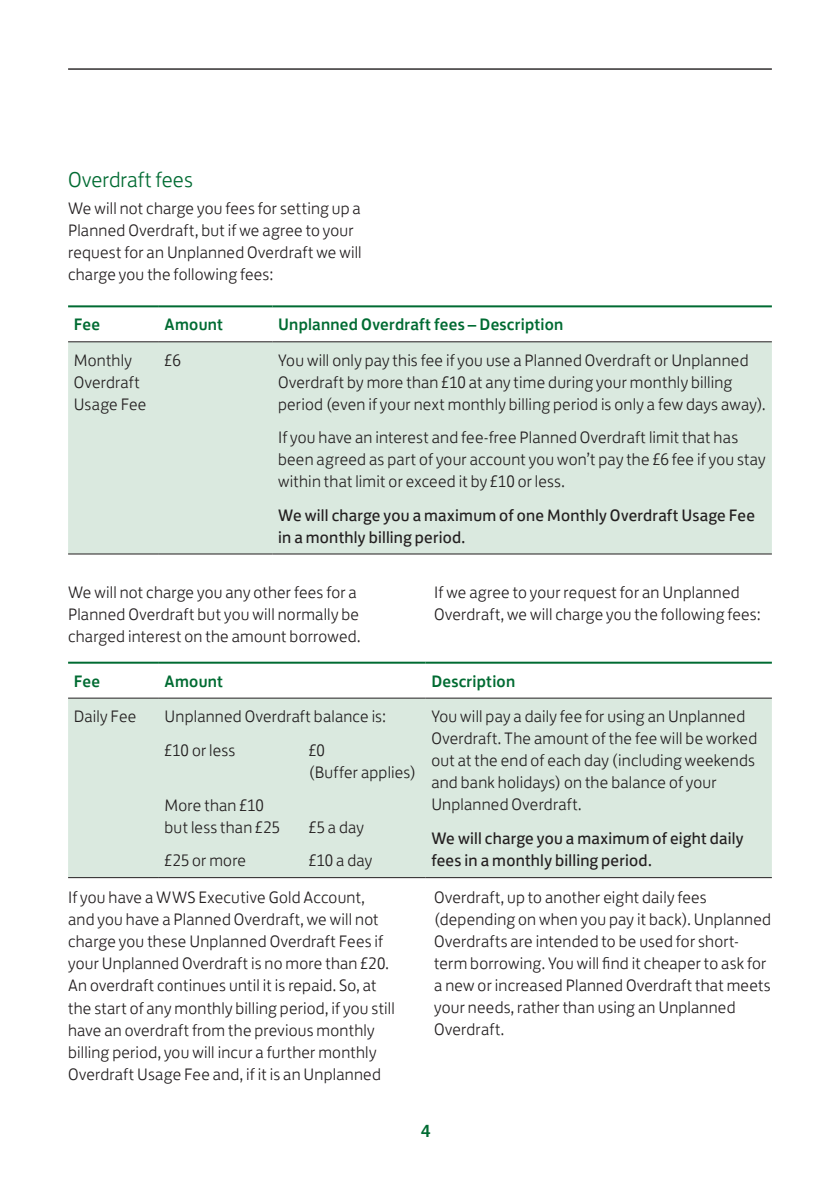
<style>
.page{position:relative;width:840px;height:1191px;background:#fff}
.page>*{position:absolute;margin:0;border:0;box-sizing:border-box;transform-origin:0 0}
.t1{font:300 22px "Lloyds Bank Jack";color:#006b32}
.t2{font:500 18px "Lloyds Bank Jack";color:#006b32}
.t3{font:300 17px/22px "Lloyds Bank Jack";letter-spacing:.015em;color:#231f20}
.t4{font:17px/22px "Lloyds Bank Jack";letter-spacing:.01em;color:#231f20}
.t5{font:500 17px "Lloyds Bank Jack";letter-spacing:.015em;color:#006b32}
</style>
<div class="page">
<div style="left:68px;top:698px;width:703px;height:179px;background:#dae9df"></div>
<hr style="left:68px;top:661px;width:91px;height:2px;background:#006b32">
<hr style="left:159px;top:661px;width:266px;height:2px;background:#006b32">
<hr style="left:425px;top:661px;width:346px;height:2px;background:#006b32">
<hr style="left:68px;top:697px;width:91px;height:1px;background:#231f20">
<hr style="left:159px;top:697px;width:266px;height:1px;background:#231f20">
<hr style="left:425px;top:697px;width:346px;height:1px;background:#231f20">
<hr style="left:68px;top:877px;width:91px;height:1px;background:#231f20">
<hr style="left:159px;top:877px;width:266px;height:1px;background:#231f20">
<hr style="left:425px;top:877px;width:346px;height:1px;background:#231f20">
<div style="left:68px;top:342px;width:703px;height:211px;background:#dae9df"></div>
<hr style="left:68px;top:341px;width:91px;height:1px;background:#231f20">
<hr style="left:159px;top:341px;width:113px;height:1px;background:#231f20">
<hr style="left:272px;top:341px;width:499px;height:1px;background:#231f20">
<hr style="left:68px;top:553px;width:91px;height:1px;background:#231f20">
<hr style="left:159px;top:553px;width:113px;height:1px;background:#231f20">
<hr style="left:272px;top:553px;width:499px;height:1px;background:#231f20">
<hr style="left:68px;top:305px;width:91px;height:2px;background:#006b32">
<hr style="left:159px;top:305px;width:113px;height:2px;background:#006b32">
<hr style="left:272px;top:305px;width:499px;height:2px;background:#006b32">
<hr style="left:68px;top:68px;width:703px;height:2px;background:#231f20">
<p class="t1" style="left:68px;top:162px;width:126px">Overdraft fees</p>
<p class="t3" style="left:68px;top:196px;width:295px">We will not charge you fees for setting up a Planned Overdraft, but if we agree to your request for an Unplanned Overdraft we will charge you the following fees:</p>
<p class="t5" style="left:74px;top:311px;width:28px">Fee</p>
<p class="t5" style="left:164px;top:311px;width:60px">Amount</p>
<p class="t5" style="left:278px;top:311px;width:287px">Unplanned Overdraft fees – Description</p>
<p class="t3" style="left:74px;top:347px;width:74px">Monthly<br>Overdraft<br>Usage Fee</p>
<p class="t3" style="left:164px;top:347px;width:18px">£6</p>
<p class="t3" style="left:278px;top:347px;width:488px">You will only pay this fee if you use a Planned Overdraft or Unplanned<br>Overdraft by more than £10 at any time during your monthly billing period (even if your next monthly billing period is only a few days away).</p>
<p class="t3" style="left:278px;top:425px;width:489px">If you have an interest and fee-free Planned Overdraft limit that has been agreed as part of your account you won’t pay the £6 fee if you stay within that limit or exceed it by £10 or less.</p>
<p class="t4" style="left:278px;top:502px;width:478px">We will charge you a maximum of one Monthly Overdraft Usage Fee in a monthly billing period.</p>
<p class="t3" style="left:68px;top:580px;width:294px">We will not charge you any other fees for a<br>Planned Overdraft but you will normally be charged interest on the amount borrowed.</p>
<p class="t3" style="left:434px;top:580px;width:327px">If we agree to your request for an Unplanned<br>Overdraft, we will charge you the following fees:</p>
<p class="t5" style="left:74px;top:667px;width:28px">Fee</p>
<p class="t5" style="left:164px;top:667px;width:60px">Amount</p>
<p class="t5" style="left:431px;top:667px;width:85px">Description</p>
<p class="t3" style="left:74px;top:704px;width:64px">Daily Fee</p>
<p class="t3" style="left:164px;top:698px;width:222px;line-height:33.4px">Unplanned Overdraft balance is: £10 or less</p>
<p class="t3" style="left:431px;top:704px;width:327px">You will pay a daily fee for using an Unplanned Overdraft. The amount of the fee will be worked out at the end of each day (including weekends and bank holidays) on the balance of your Unplanned Overdraft.</p>
<p class="t4" style="left:431px;top:825px;width:313px">We will charge you a maximum of eight daily fees in a monthly billing period.</p>
<p class="t3" style="left:308px;top:737px;width:109px">£0<br>(Buffer applies)</p>
<p class="t3" style="left:164px;top:792px;width:117px">More than £10 but less than £25</p>
<p class="t3" style="left:308px;top:814px;width:57px">£5 a day</p>
<p class="t3" style="left:164px;top:848px;width:83px">£25 or more</p>
<p class="t3" style="left:308px;top:848px;width:65px">£10 a day</p>
<p class="t3" style="left:68px;top:885px;width:328px">If you have a WWS Executive Gold Account, and you have a Planned Overdraft, we will not charge you these Unplanned Overdraft Fees if your Unplanned Overdraft is no more than £20.<br>An overdraft continues until it is repaid. So, at the start of any monthly billing period, if you still have an overdraft from the previous monthly billing period, you will incur a further monthly Overdraft Usage Fee and, if it is an Unplanned</p>
<p class="t3" style="left:434px;top:885px;width:338px">Overdraft, up to another eight daily fees (depending on when you pay it back). Unplanned Overdrafts are intended to be used for short&shy;term borrowing. You will find it cheaper to ask for a new or increased Planned Overdraft that meets your needs, rather than using an Unplanned Overdraft.</p>
<p class="t2" style="left:420px;top:1116px;width:11px">4</p>
</div>
